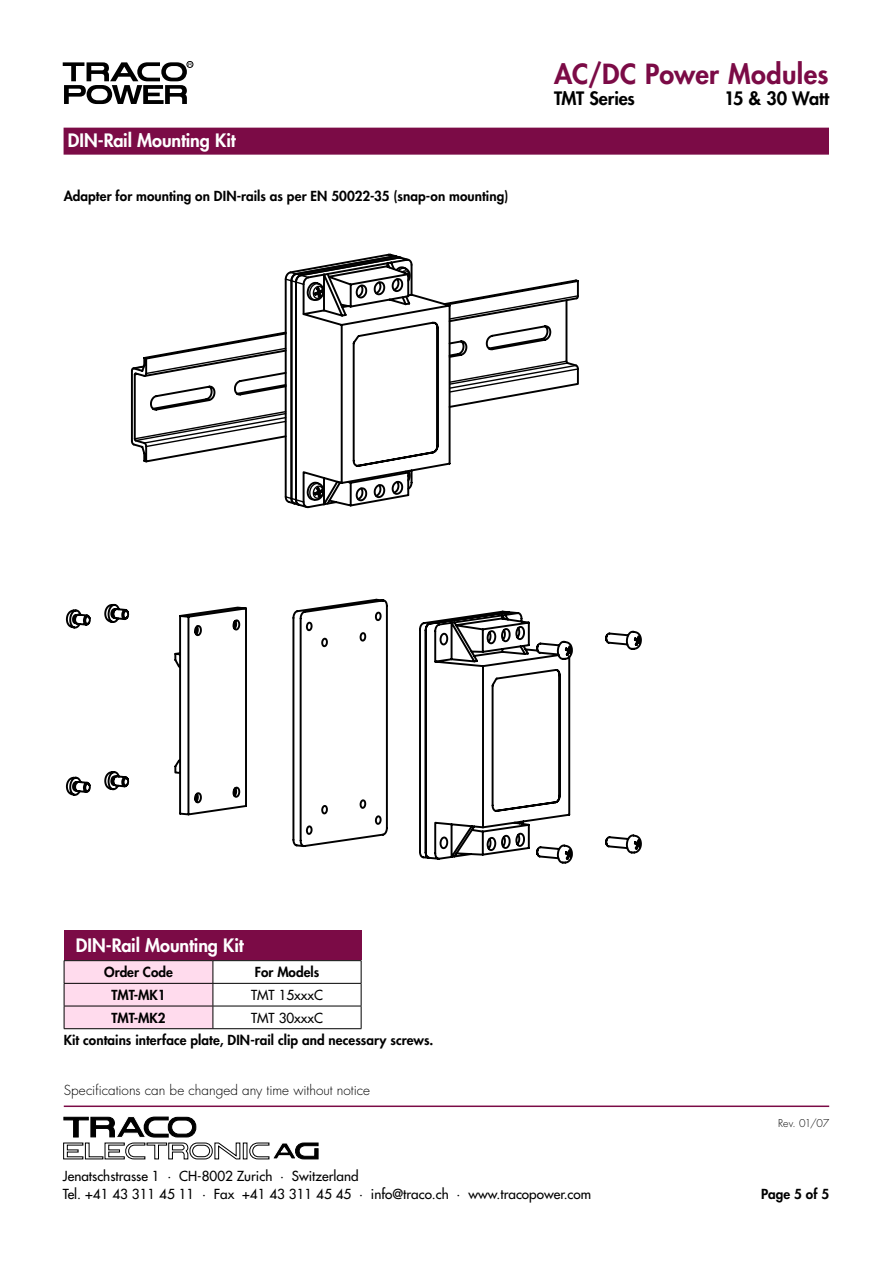
<style>
.page{position:relative;width:893px;height:1263px;background:#fff}
.page>*{position:absolute;margin:0;border:0;box-sizing:border-box;transform-origin:0 0}
.t1{font:800 27px "Futura";letter-spacing:.01em;color:#7b0b46}
.t2{font:800 18px "Futura";letter-spacing:-.005em;color:#fff}
.t3{font:800 18px "Futura";letter-spacing:-.01em;color:#000}
.t4{font:800 13.5px "Futura";letter-spacing:.005em;color:#000}
.t5{font:13.5px/18px "Futura";color:#000}
.t6{font:300 13.5px "Futura";color:#000}
.t7{font:300 10.5px "Futura";letter-spacing:-.02em;color:#000}
</style>
<div class="page">
<div style="left:187px;top:61px;width:6px;height:7px;border:1px solid #000;border-radius:50%"></div>
<svg style="left:63px;top:62px;width:129px;height:42px"></svg>
<hr style="left:64px;top:1105px;width:765px;height:2px;background:#7b0b46">
<svg style="left:63px;top:1116px;width:256px;height:44px"></svg>
<svg style="left:66px;top:598px;width:576px;height:265px"></svg>
<svg style="left:132px;top:254px;width:447px;height:255px"></svg>
<div style="left:64px;top:128px;width:765px;height:27px;background:#7b0b46"></div>
<hr style="left:64px;top:960px;width:149px;height:1px;background:#000">
<hr style="left:213px;top:960px;width:148px;height:1px;background:#000">
<hr style="left:213px;top:983px;width:148px;height:1px;background:#000">
<hr style="left:213px;top:1006px;width:148px;height:1px;background:#000">
<svg style="left:64px;top:961px;width:150px;height:67px;background:#f2d0e1"></svg>
<svg style="left:361px;top:961px;width:1px;height:67px"></svg>
<hr style="left:64px;top:1028px;width:149px;height:1px;background:#000">
<hr style="left:213px;top:1028px;width:148px;height:1px;background:#000">
<div style="left:64px;top:930px;width:297px;height:30px;background:#7b0b46"></div>
<h2 class="t2" style="left:68px;top:129px;width:169px">DIN-Rail Mounting Kit</h2>
<p class="t4" style="left:64px;top:187px;width:446px">Adapter for mounting on DIN-rails as per EN 50022-35 (snap-on mounting)</p>
<h1 class="t1" style="left:554px;top:57px;width:276px">AC/DC Power Modules</h1>
<h2 class="t3" style="left:554px;top:87px;width:82px">TMT Series</h2>
<h2 class="t3" style="left:724px;top:87px;width:107px">15- &amp; 30 Watt</h2>
<h2 class="t2" style="left:76px;top:934px;width:169px">DIN-Rail Mounting Kit</h2>
<p class="t4" style="left:104px;top:964px;width:70px">Order Code</p>
<p class="t4" style="left:255px;top:964px;width:66px">For Models</p>
<p class="t4" style="left:111px;top:986px;width:56px">TMT-MK1</p>
<p class="t5" style="left:251px;top:986px;width:74px">TMT 15xxxC</p>
<p class="t4" style="left:111px;top:1009px;width:56px">TMT-MK2</p>
<p class="t5" style="left:251px;top:1009px;width:74px">TMT 30xxxC</p>
<p class="t4" style="left:64px;top:1032px;width:371px">Kit contains interface plate, DIN-rail clip and necessary screws.</p>
<p class="t6" style="left:64px;top:1082px;width:308px">Specifications can be changed any time without notice</p>
<p class="t7" style="left:778px;top:1116px;width:52px">Rev. 01/07</p>
<p class="t5" style="left:63px;top:1167px;width:530px">Jenatschstrasse 1 · CH-8002 Zurich · Switzerland<br>Tel. +41 43 311 45 11 · Fax +41 43 311 45 45 · info@traco.ch · www.tracopower.com</p>
<p class="t4" style="left:761px;top:1186px;width:70px">Page of 5</p>
</div>
